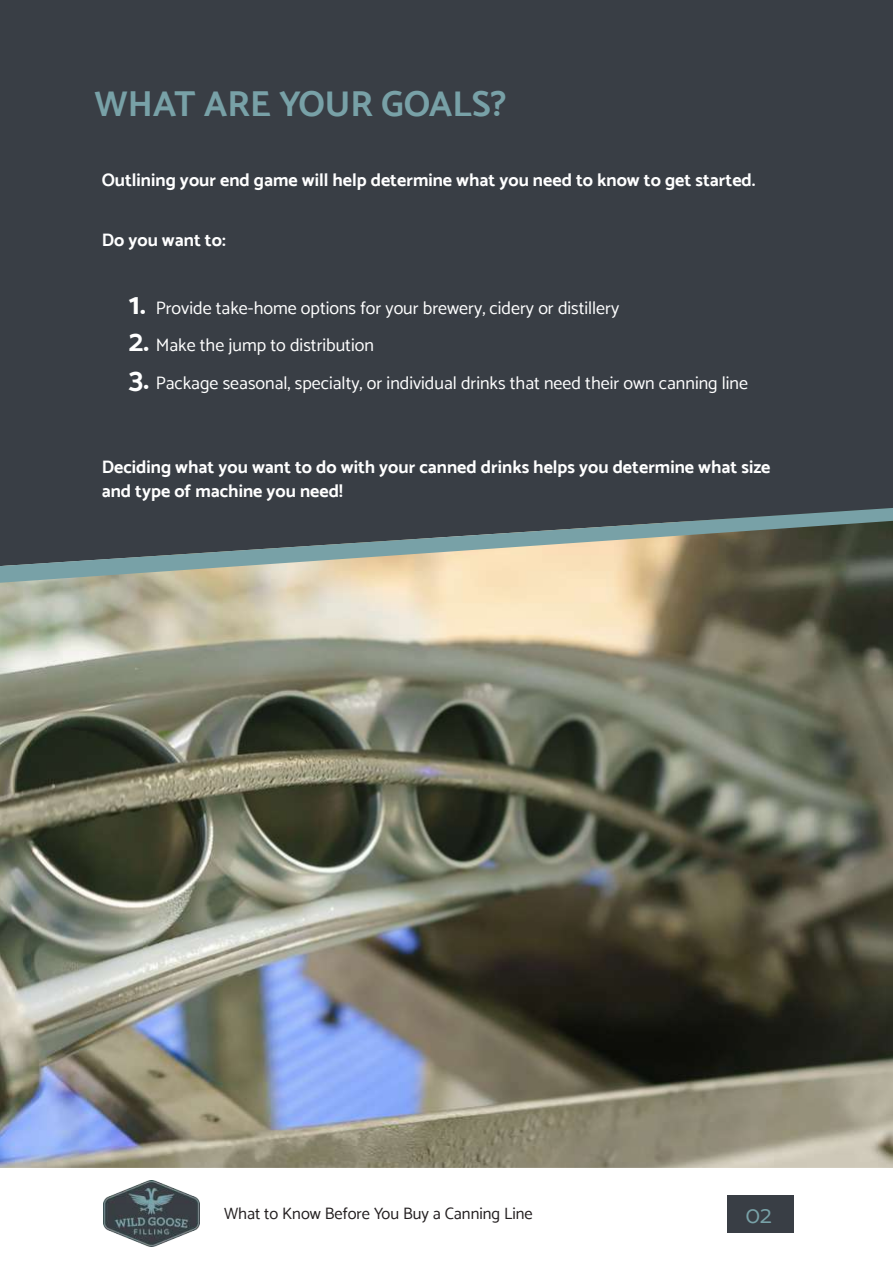
<style>
.page{position:relative;width:893px;height:1263px;background:#fff}
.page>*{position:absolute;margin:0;border:0;box-sizing:border-box;transform-origin:0 0}
.t1{font:700 36px "Catamaran";color:#78a1a7}
.t2{font:24px "Catamaran";color:#78a1a7}
.t3{font:700 18px/24px "Catamaran";color:#fff}
.t4{font:18px "Catamaran";color:#fff}
.t5{font:16.5px "Catamaran";color:#231f20}
.s1{font-weight:700;font-size:30px}
</style>
<div class="page">
<div style="left:0;top:0;width:893px;height:508px;background:#393e45"></div>
<img style="left:0;top:585px;width:893px;height:583px">
<svg style="left:0;top:508px;width:893px;height:77px"></svg>
<div style="left:728px;top:1195px;width:66px;height:37px;background:#393e45"></div>
<img style="left:104px;top:1181px;width:96px;height:66px">
<h1 class="t1" style="left:95px;top:82px;width:413px">WHAT ARE YOUR GOALS?</h1>
<p class="t3" style="left:102px;top:168px;width:655px">Outlining your end game will help determine what you need to know to get started.</p>
<p class="t3" style="left:102px;top:228px;width:126px">Do you want to:</p>
<p class="t4" style="left:129px;top:297px;width:492px"><span class="s1">1.</span> Provide take-home options for your brewery, cidery or distillery</p>
<p class="t4" style="left:129px;top:334px;width:247px"><span class="s1">2.</span> Make the jump to distribution</p>
<p class="t4" style="left:129px;top:372px;width:621px"><span class="s1">3.</span> Package seasonal, specialty, or individual drinks that need their own canning line</p>
<p class="t3" style="left:102px;top:455px;width:670px">Deciding what you want to do with your canned drinks helps you determine what size and type of machine you need!</p>
<p class="t5" style="left:224px;top:1204px;width:310px">What to Know Before You Buy a Canning Line</p>
<h2 class="t2" style="left:746px;top:1200px;width:27px">02</h2>
</div>
